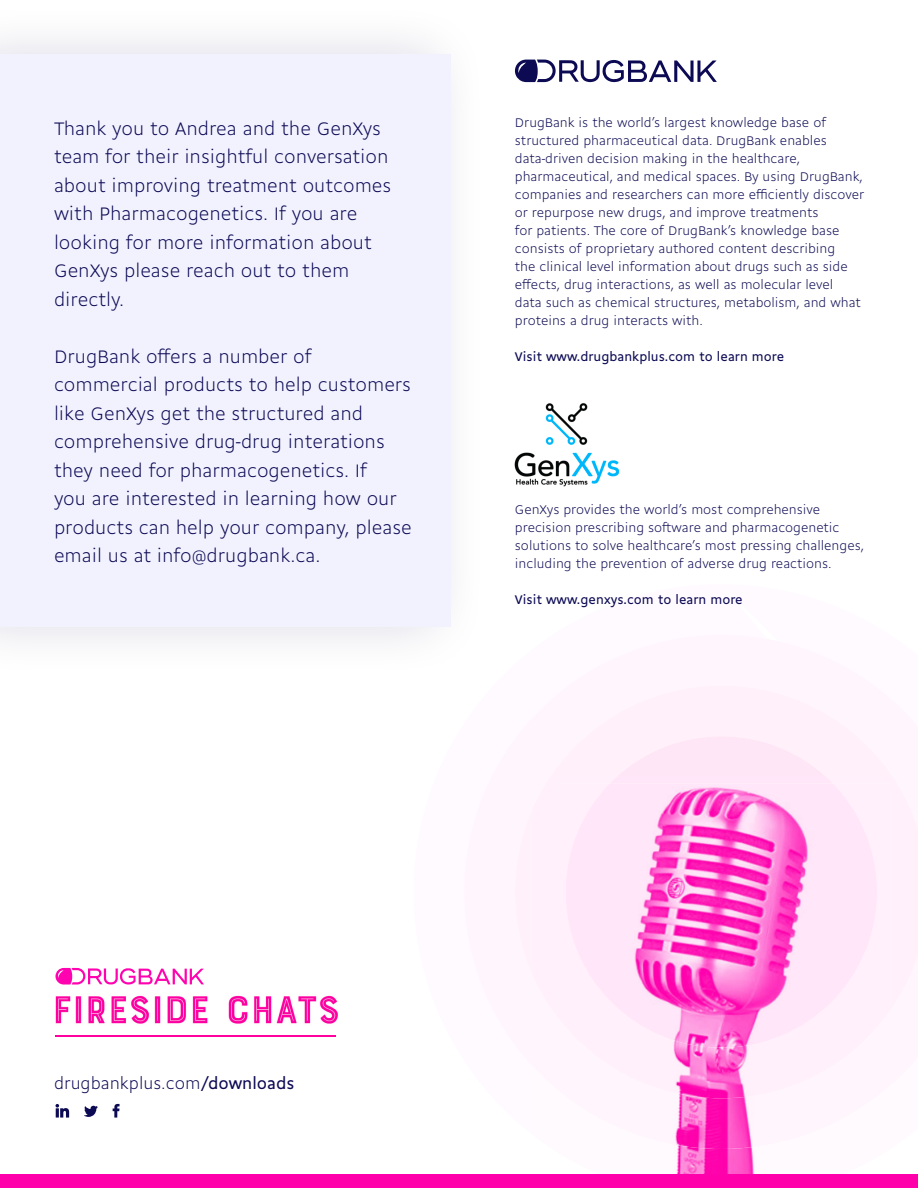
<style>
.page{position:relative;width:918px;height:1188px;background:#fff}
.page>*{position:absolute;margin:0;border:0;box-sizing:border-box;transform-origin:0 0}
.t1{font:300 19.5px/28.5px "Gemeli";color:#0d0a54}
.t2{font:300 17.4px "Gemeli";color:#0d0a54}
.t3{font:300 13.5px/18px "Gemeli";color:#0d0b54}
.t4{font:13.5px "Gemeli";color:#0d0b54}
.s1{font-weight:400}
</style>
<div class="page">
<div style="left:0;top:1px;width:489px;height:679px;background:#fbfbfc"></div>
<div style="left:0;top:54px;width:450px;height:572px;background:#f2f2ff"></div>
<img style="left:674px;top:1098px;width:81px;height:76px">
<div style="left:515px;top:686px;width:403px;height:285px;background:#fff5fb"></div>
<div style="left:531px;top:776px;width:381px;height:240px;background:#fff0fb"></div>
<img style="left:556px;top:783px;width:335px;height:315px">
<svg style="left:617px;top:736px;width:208px;height:40px"></svg>
<div style="left:610px;top:776px;width:223px;height:7px;background:#ffe6f8"></div>
<img style="left:566px;top:783px;width:311px;height:265px">
<svg style="left:515px;top:60px;width:202px;height:22px"></svg>
<img style="left:514px;top:403px;width:106px;height:84px">
<div style="left:0;top:1174px;width:918px;height:14px;background:#ff00ab"></div>
<img style="left:55px;top:995px;width:284px;height:29px">
<hr style="left:56px;top:1035px;width:280px;height:2px;background:#ff00a1">
<svg style="left:55px;top:968px;width:149px;height:17px"></svg>
<svg style="left:113px;top:1104px;width:7px;height:14px"></svg>
<svg style="left:84px;top:1105px;width:14px;height:12px"></svg>
<svg style="left:55px;top:1104px;width:14px;height:14px"></svg>
<p class="t1" style="left:54px;top:113px;width:339px">Thank you to Andrea and the GenXys team for their insightful conversation about improving treatment outcomes with Pharmacogenetics. If you are looking for more information about<br>GenXys please reach out to them directly.</p>
<p class="t1" style="left:54px;top:341px;width:359px">DrugBank offers a number of commercial products to help customers like GenXys get the structured and comprehensive drug-drug interations they need for pharmacogenetics. If<br>you are interested in learning how our products can help your company, please email us at info@drugbank.ca.</p>
<p class="t3" style="left:515px;top:113px;width:351px">DrugBank is the world’s largest knowledge base of structured pharmaceutical data. DrugBank enables data-driven decision making in the healthcare, pharmaceutical, and medical spaces. By using DrugBank, companies and researchers can more efficiently discover or repurpose new drugs, and improve treatments<br>for patients. The core of DrugBank’s knowledge base consists of proprietary authored content describing<br>the clinical level information about drugs such as side effects, drug interactions, as well as molecular level<br>data such as chemical structures, metabolism, and what proteins a drug interacts with.</p>
<p class="t4" style="left:515px;top:347px;width:271px">Visit www.drugbankplus.com to learn more</p>
<p class="t3" style="left:515px;top:500px;width:351px">GenXys provides the world’s most comprehensive precision prescribing software and pharmacogenetic solutions to solve healthcare’s most pressing challenges, including the prevention of adverse drug reactions.</p>
<p class="t4" style="left:515px;top:590px;width:229px">Visit www.genxys.com to learn more</p>
<p class="t2" style="left:54px;top:1071px;width:242px">drugbankplus.com<span class="s1">/downloads</span></p>
</div>
